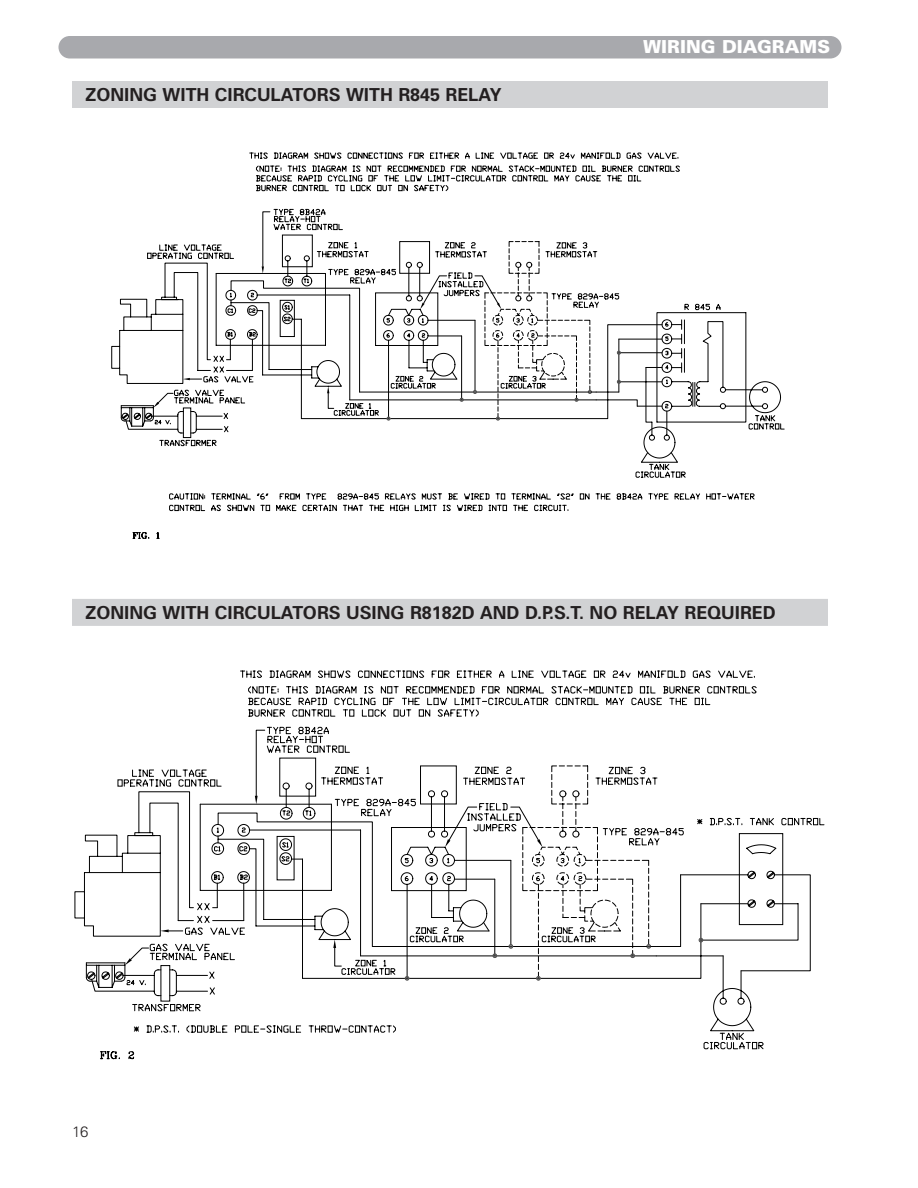
<style>
.page{position:relative;width:918px;height:1188px;background:#fff}
.page>*{position:absolute;margin:0;border:0;box-sizing:border-box;transform-origin:0 0}
.t1{font:700 18px "Zurich BT";color:#231f20}
.t2{font:900 18px "Zurich BT";color:#fff}
.t3{font:300 15px "Zurich BT";color:#231f20}
</style>
<div class="page">
<div style="left:58px;top:36px;width:784px;height:22px;background:#a8a9ad;border-radius:11px"></div>
<svg style="left:638px;top:493px;width:117px;height:7px"></svg>
<svg style="left:132px;top:493px;width:506px;height:46px"></svg>
<svg style="left:156px;top:493px;width:328px;height:46px"></svg>
<svg style="left:111px;top:152px;width:674px;height:326px"></svg>
<div style="left:72px;top:81px;width:756px;height:27px;background:#d1d2d4"></div>
<div style="left:72px;top:599px;width:756px;height:27px;background:#d1d2d4"></div>
<svg style="left:74px;top:670px;width:751px;height:380px"></svg>
<p class="t1" style="left:86px;top:88px;width:418px">ZONING WITH CIRCULATORS WITH R845 RELAY</p>
<p class="t2" style="left:643px;top:41px;width:189px">WIRING DIAGRAMS</p>
<p class="t1" style="left:86px;top:606px;width:692px">ZONING WITH CIRCULATORS USING R8182D AND D.P.S.T. NO RELAY REQUIRED</p>
<p class="t3" style="left:72px;top:1126px;width:18px">16</p>
</div>
